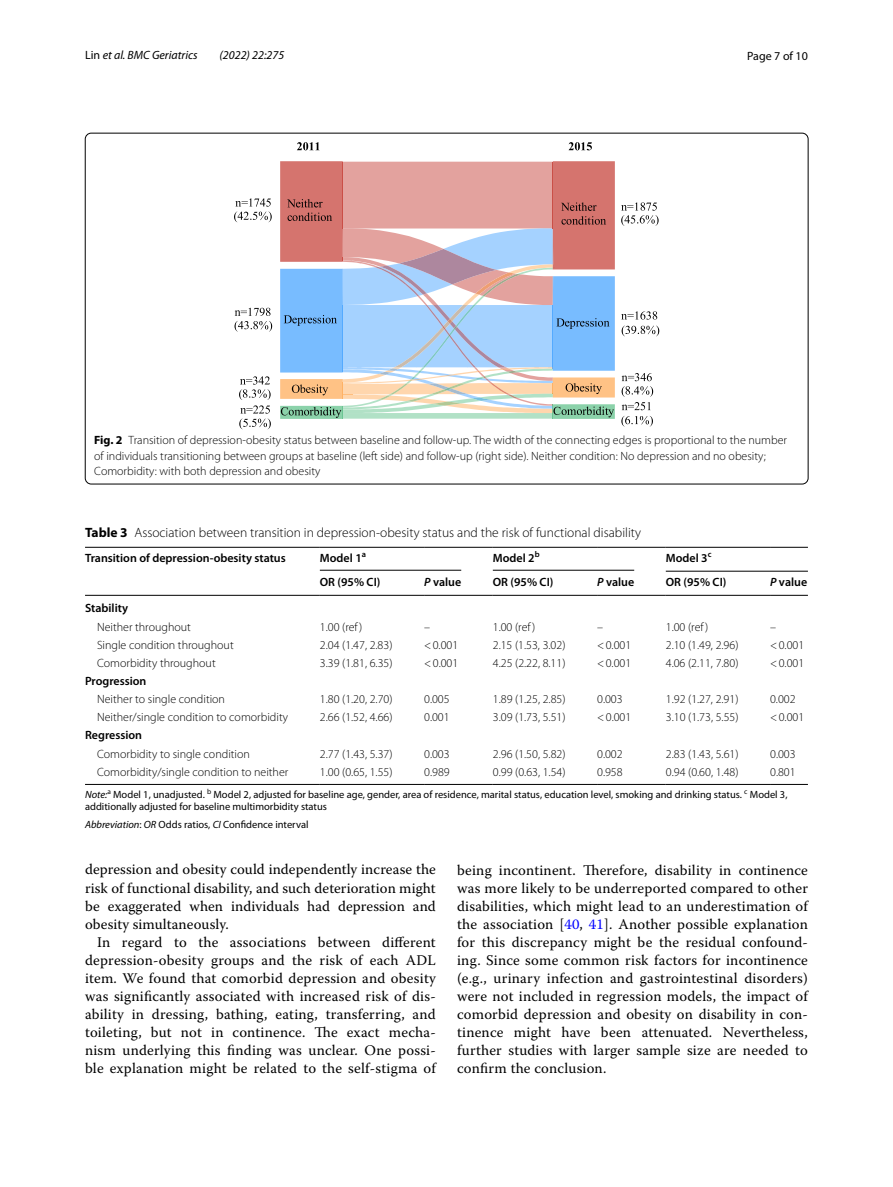
<style>
.page{position:relative;width:893px;height:1187px;background:#fff}
.page>*{position:absolute;margin:0;border:0;box-sizing:border-box;transform-origin:0 0}
.t1{font:14.7px/18px "Warnock Pro";letter-spacing:.015em;color:#000;text-align:justify}
.t2{font:300 13.5px "Myriad Pro";color:#000}
.t3{font:300 12px/15px "Myriad Pro";color:#000}
.t4{font:600 12px "Myriad Pro";color:#000}
.t5{font:italic 12px "Myriad Pro";color:#000}
.t6{font:12px "Myriad Pro";color:#000}
.t7{font:10.5px/12.8px "Myriad Pro";color:#000}
.s1{font-style:normal}
.s2{font-weight:700}
.s3{font-style:italic}
.s4{color:#00f}
</style>
<div class="page">
<svg style="left:239px;top:376px;width:32px;height:53px"></svg>
<svg style="left:280px;top:161px;width:335px;height:258px;background:#c2b7c4"></svg>
<svg style="left:622px;top:325px;width:37px;height:11px"></svg>
<svg style="left:622px;top:373px;width:31px;height:37px"></svg>
<svg style="left:621px;top:416px;width:32px;height:10px"></svg>
<svg style="left:569px;top:142px;width:23px;height:8px"></svg>
<svg style="left:297px;top:142px;width:22px;height:8px"></svg>
<svg style="left:234px;top:308px;width:38px;height:23px"></svg>
<svg style="left:621px;top:311px;width:36px;height:8px"></svg>
<svg style="left:621px;top:202px;width:38px;height:24px"></svg>
<svg style="left:234px;top:198px;width:38px;height:24px"></svg>
<hr style="left:85px;top:547px;width:235px;height:1px;background:#000">
<hr style="left:85px;top:595px;width:235px;height:1px;background:#000">
<hr style="left:320px;top:547px;width:104px;height:1px;background:#000">
<hr style="left:424px;top:547px;width:69px;height:1px;background:#000">
<hr style="left:493px;top:547px;width:104px;height:1px;background:#000">
<hr style="left:597px;top:547px;width:69px;height:1px;background:#000">
<hr style="left:666px;top:547px;width:104px;height:1px;background:#000">
<hr style="left:770px;top:547px;width:38px;height:1px;background:#000">
<hr style="left:320px;top:595px;width:104px;height:1px;background:#000">
<hr style="left:424px;top:595px;width:69px;height:1px;background:#000">
<hr style="left:493px;top:595px;width:104px;height:1px;background:#000">
<hr style="left:597px;top:595px;width:69px;height:1px;background:#000">
<hr style="left:666px;top:595px;width:104px;height:1px;background:#000">
<hr style="left:770px;top:595px;width:38px;height:1px;background:#000">
<hr style="left:85px;top:784px;width:235px;height:1px;background:#000">
<hr style="left:320px;top:784px;width:104px;height:1px;background:#000">
<hr style="left:424px;top:784px;width:69px;height:1px;background:#000">
<hr style="left:493px;top:784px;width:104px;height:1px;background:#000">
<hr style="left:597px;top:784px;width:69px;height:1px;background:#000">
<hr style="left:666px;top:784px;width:104px;height:1px;background:#000">
<hr style="left:770px;top:784px;width:38px;height:1px;background:#000">
<hr style="left:320px;top:570px;width:141px;height:1px;background:#000">
<hr style="left:493px;top:570px;width:141px;height:1px;background:#000">
<hr style="left:666px;top:571px;width:142px;height:1px;background:#000">
<p class="t5" style="left:85px;top:48px;width:114px"><span class="s1">Lin</span> et al. BMC Geriatrics</p>
<p class="t5" style="left:220px;top:48px;width:66px">(2022) 22:275</p>
<p class="t6" style="left:747px;top:48px;width:62px">Page 7 of 10</p>
<p class="t3" style="left:94px;top:433px;width:694px"><span class="s2">Fig. 2</span> Transition of depression-obesity status between baseline and follow-up. The width of the connecting edges is proportional to the number of individuals transitioning between groups at baseline (left side) and follow-up (right side). Neither condition: No depression and no obesity;<br>Comorbidity: with both depression and obesity</p>
<p class="t2" style="left:85px;top:525px;width:558px"><span class="s2">Table 3</span> Association between transition in depression-obesity status and the risk of functional disability</p>
<p class="t4" style="left:85px;top:550px;width:202px">Transition of depression-obesity status</p>
<p class="t4" style="left:320px;top:550px;width:48px">Model 1<sup>a</sup></p>
<p class="t4" style="left:493px;top:550px;width:48px">Model 2<sup>b</sup></p>
<p class="t4" style="left:666px;top:550px;width:47px">Model 3<sup>c</sup></p>
<p class="t4" style="left:320px;top:574px;width:62px">OR (95% CI)</p>
<p class="t4" style="left:424px;top:574px;width:39px"><span class="s3">P</span> value</p>
<p class="t4" style="left:493px;top:574px;width:62px">OR (95% CI)</p>
<p class="t4" style="left:597px;top:574px;width:39px"><span class="s3">P</span> value</p>
<p class="t4" style="left:666px;top:574px;width:62px">OR (95% CI)</p>
<p class="t4" style="left:770px;top:574px;width:39px"><span class="s3">P</span> value</p>
<p class="t4" style="left:85px;top:600px;width:45px">Stability</p>
<p class="t3" style="left:97px;top:619px;width:95px">Neither throughout</p>
<p class="t3" style="left:320px;top:619px;width:44px">1.00 (ref )</p>
<p class="t3" style="left:424px;top:619px;width:7px">–</p>
<p class="t3" style="left:493px;top:619px;width:44px">1.00 (ref )</p>
<p class="t3" style="left:597px;top:619px;width:7px">–</p>
<p class="t3" style="left:666px;top:619px;width:44px">1.00 (ref )</p>
<p class="t3" style="left:770px;top:619px;width:7px">–</p>
<p class="t3" style="left:97px;top:637px;width:138px">Single condition throughout</p>
<p class="t3" style="left:320px;top:637px;width:74px">2.04 (1.47, 2.83)</p>
<p class="t3" style="left:424px;top:637px;width:36px">&lt;0.001</p>
<p class="t3" style="left:493px;top:637px;width:74px">2.15 (1.53, 3.02)</p>
<p class="t3" style="left:597px;top:637px;width:36px">&lt;0.001</p>
<p class="t3" style="left:666px;top:637px;width:74px">2.10 (1.49, 2.96)</p>
<p class="t3" style="left:770px;top:637px;width:36px">&lt;0.001</p>
<p class="t3" style="left:97px;top:655px;width:120px">Comorbidity throughout</p>
<p class="t3" style="left:320px;top:655px;width:74px">3.39 (1.81, 6.35)</p>
<p class="t3" style="left:424px;top:655px;width:36px">&lt;0.001</p>
<p class="t3" style="left:493px;top:655px;width:74px">4.25 (2.22, 8.11)</p>
<p class="t3" style="left:597px;top:655px;width:36px">&lt;0.001</p>
<p class="t3" style="left:666px;top:655px;width:74px">4.06 (2.11, 7.80)</p>
<p class="t3" style="left:770px;top:655px;width:36px">&lt;0.001</p>
<p class="t4" style="left:85px;top:673px;width:63px">Progression</p>
<p class="t3" style="left:97px;top:691px;width:129px">Neither to single condition</p>
<p class="t3" style="left:320px;top:691px;width:74px">1.80 (1.20, 2.70)</p>
<p class="t3" style="left:424px;top:691px;width:27px">0.005</p>
<p class="t3" style="left:493px;top:691px;width:74px">1.89 (1.25, 2.85)</p>
<p class="t3" style="left:597px;top:691px;width:27px">0.003</p>
<p class="t3" style="left:666px;top:691px;width:74px">1.92 (1.27, 2.91)</p>
<p class="t3" style="left:770px;top:691px;width:27px">0.002</p>
<p class="t3" style="left:97px;top:710px;width:193px">Neither/single condition to comorbidity</p>
<p class="t3" style="left:320px;top:710px;width:74px">2.66 (1.52, 4.66)</p>
<p class="t3" style="left:424px;top:710px;width:27px">0.001</p>
<p class="t3" style="left:493px;top:710px;width:74px">3.09 (1.73, 5.51)</p>
<p class="t3" style="left:597px;top:710px;width:36px">&lt;0.001</p>
<p class="t3" style="left:666px;top:710px;width:74px">3.10 (1.73, 5.55)</p>
<p class="t3" style="left:770px;top:710px;width:36px">&lt;0.001</p>
<p class="t4" style="left:85px;top:727px;width:58px">Regression</p>
<p class="t3" style="left:97px;top:746px;width:154px">Comorbidity to single condition</p>
<p class="t3" style="left:320px;top:746px;width:74px">2.77 (1.43, 5.37)</p>
<p class="t3" style="left:424px;top:746px;width:27px">0.003</p>
<p class="t3" style="left:493px;top:746px;width:74px">2.96 (1.50, 5.82)</p>
<p class="t3" style="left:597px;top:746px;width:27px">0.002</p>
<p class="t3" style="left:666px;top:746px;width:74px">2.83 (1.43, 5.61)</p>
<p class="t3" style="left:770px;top:746px;width:27px">0.003</p>
<p class="t3" style="left:97px;top:764px;width:193px">Comorbidity/single condition to neither</p>
<p class="t3" style="left:320px;top:764px;width:74px">1.00 (0.65, 1.55)</p>
<p class="t3" style="left:424px;top:764px;width:27px">0.989</p>
<p class="t3" style="left:493px;top:764px;width:74px">0.99 (0.63, 1.54)</p>
<p class="t3" style="left:597px;top:764px;width:27px">0.958</p>
<p class="t3" style="left:666px;top:764px;width:74px">0.94 (0.60, 1.48)</p>
<p class="t3" style="left:770px;top:764px;width:27px">0.801</p>
<p class="t7" style="left:85px;top:787px;width:704px"><span class="s3">Note:</span><sup>a</sup> Model 1, unadjusted. <sup>b</sup> Model 2, adjusted for baseline age, gender, area of residence, marital status, education level, smoking and drinking status. <sup>c</sup> Model 3, additionally adjusted for baseline multimorbidity status</p>
<p class="t7" style="left:85px;top:817px;width:225px"><span class="s3">Abbreviation</span>: <span class="s3">OR</span> Odds ratios, <span class="s3">CI</span> Confidence interval</p>
<p class="t1" style="left:85px;top:860px;width:352px">depression and obesity could independently increase the risk of functional disability, and such deterioration might be exaggerated when individuals had depression and obesity simultaneously.</p>
<p class="t1" style="left:85px;top:932px;width:352px;text-indent:12px">In regard to the associations between different depression-obesity groups and the risk of each ADL item. We found that comorbid depression and obesity was significantly associated with increased risk of dis&shy;ability in dressing, bathing, eating, transferring, and toileting, but not in continence. The exact mecha&shy;nism underlying this finding was unclear. One possi&shy;ble explanation might be related to the self-stigma of</p>
<p class="t1" style="left:457px;top:860px;width:352px">being incontinent. Therefore, disability in continence was more likely to be underreported compared to other disabilities, which might lead to an underestimation of the association [<span class="s4">40</span>, <span class="s4">41</span>]. Another possible explanation for this discrepancy might be the residual confound&shy;ing. Since some common risk factors for incontinence (e.g., urinary infection and gastrointestinal disorders) were not included in regression models, the impact of comorbid depression and obesity on disability in con&shy;tinence might have been attenuated. Nevertheless, further studies with larger sample size are needed to confirm the conclusion.</p>
</div>
